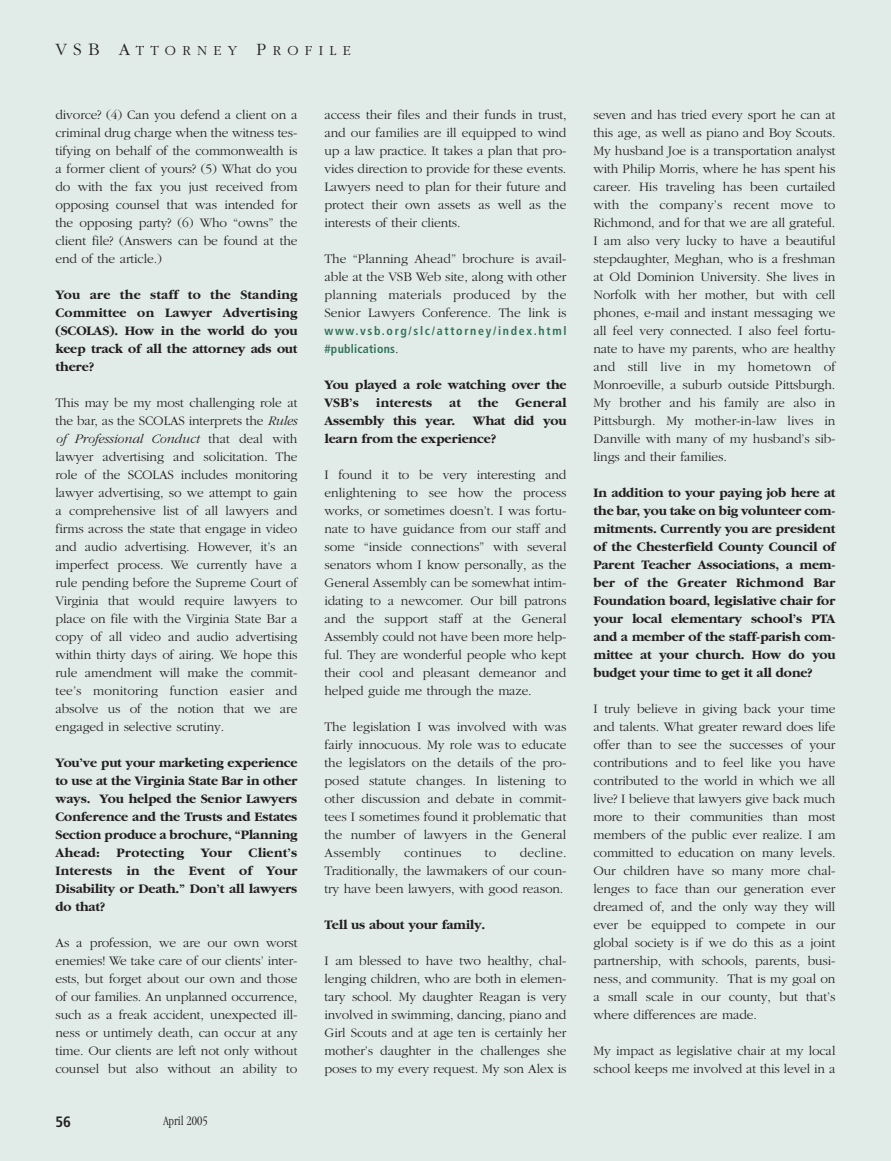
<style>
.page{position:relative;width:891px;height:1161px;background:#e1ece8}
.page>*{position:absolute;margin:0;border:0;box-sizing:border-box;transform-origin:0 0}
.t1{font:700 condensed 15px "Frutiger";color:#231f20}
.t2{font:300 14.4px "Garamond";letter-spacing:.435em;color:#231f20}
.t3{font:300 13.5px/18px "Garamond";letter-spacing:-.01em;color:#231f20;text-align:justify}
.t4{font:700 13.5px/18px "Garamond";letter-spacing:-.01em;color:#231f20;text-align:justify}
.t5{font:300 condensed 13.5px "Garamond";color:#231f20}
.t6{font:300 13.5px "Garamond";letter-spacing:.015em;color:#231f20}
.t7{font:700 condensed 12px/18px "Frutiger";letter-spacing:.14em;color:#327159}
.s1{font-size:18px}
.s2{font-style:italic}
.s3{font-family:"Garamond";font-weight:300;font-stretch:normal;font-size:13.5px;color:#231f20}
</style>
<div class="page">
<p class="t2" style="left:55px;top:45px;width:297px"><span class="s1">VSB A</span>TTORNEY <span class="s1">P</span>ROFILE</p>
<p class="t3" style="left:55px;top:107px;width:244px">divorce? (4) Can you defend a client on a criminal drug charge when the witness tes&shy;tifying on behalf of the commonwealth is a former client of yours? (5) What do you do with the fax you just received from opposing counsel that was intended for the opposing party? (6) Who “owns” the client file? (Answers can be found at the end of the article.)</p>
<p class="t4" style="left:55px;top:287px;width:244px">You are the staff to the Standing Committee on Lawyer Advertising (SCOLAS). How in the world do you keep track of all the attorney ads out there?</p>
<p class="t3" style="left:55px;top:395px;width:244px">This may be my most challenging role at the bar, as the SCOLAS interprets the <span class="s2">Rules of Professional Conduct</span> that deal with lawyer advertising and solicitation. The role of the SCOLAS includes monitoring lawyer advertising, so we attempt to gain a comprehensive list of all lawyers and firms across the state that engage in video and audio advertising. However, it’s an imperfect process. We currently have a rule pending before the Supreme Court of Virginia that would require lawyers to place on file with the Virginia State Bar a copy of all video and audio advertising within thirty days of airing. We hope this rule amendment will make the commit&shy;tee’s monitoring function easier and absolve us of the notion that we are engaged in selective scrutiny.</p>
<p class="t4" style="left:55px;top:755px;width:243px">You’ve put your marketing experience to use at the Virginia State Bar in other ways. You helped the Senior Lawyers Conference and the Trusts and Estates Section produce a brochure, “Planning Ahead: Protecting Your Client’s Interests in the Event of Your Disability or Death.” Don’t all lawyers do that?</p>
<p class="t3" style="left:55px;top:935px;width:244px">As a profession, we are our own worst enemies! We take care of our clients’ inter&shy;ests, but forget about our own and those of our families. An unplanned occurrence, such as a freak accident, unexpected ill&shy;ness or untimely death, can occur at any time. Our clients are left not only without counsel but also without an ability to</p>
<p class="t1" style="left:55px;top:1115px;width:17px">56</p>
<p class="t5" style="left:163px;top:1116px;width:46px">April 2005</p>
<p class="t3" style="left:325px;top:107px;width:244px">access their files and their funds in trust, and our families are ill equipped to wind up a law practice. It takes a plan that pro&shy;vides direction to provide for these events.<br>Lawyers need to plan for their future and protect their own assets as well as the interests of their clients.</p>
<p class="t3" style="left:325px;top:251px;width:244px">The “Planning Ahead” brochure is avail&shy;able at the VSB Web site, along with other planning materials produced by the Senior Lawyers Conference. The link is</p>
<p class="t7" style="left:324px;top:323px;width:243px">www.vsb.org/slc/attorney/index.html #publications<span class="s3">.</span></p>
<p class="t4" style="left:325px;top:377px;width:243px">You played a role watching over the VSB’s interests at the General Assembly this year.</p>
<p class="t4" style="left:325px;top:413px;width:244px;text-indent:148px">What did you learn from the experience?</p>
<p class="t3" style="left:325px;top:467px;width:244px">I found it to be very interesting and enlightening to see how the process works, or sometimes doesn’t. I was fortu&shy;nate to have guidance from our staff and some “inside connections” with several senators whom I know personally, as the General Assembly can be somewhat intim&shy;idating to a newcomer. Our bill patrons and the support staff at the General Assembly could not have been more help&shy;ful. They are wonderful people who kept their cool and pleasant demeanor and helped guide me through the maze.</p>
<p class="t3" style="left:325px;top:719px;width:243px">The legislation I was involved with was fairly innocuous. My role was to educate the legislators on the details of the pro&shy;posed statute changes. In listening to other discussion and debate in commit&shy;tees I sometimes found it problematic that the number of lawyers in the General Assembly</p>
<p class="t3" style="left:325px;top:845px;width:244px;text-indent:195px">decline.<br>Traditionally, the lawmakers of our coun&shy;try have been lawyers, with good reason.</p>
<p class="t4" style="left:325px;top:917px;width:162px">Tell us about your family.</p>
<p class="t3" style="left:325px;top:953px;width:244px">I am blessed to have two healthy, chal&shy;lenging children, who are both in elemen&shy;tary school. My daughter Reagan is very involved in swimming, dancing, piano and Girl Scouts and at age ten is certainly her mother’s daughter in the challenges she poses to my every request. My son Alex is</p>
<p class="t6" style="left:404px;top:847px;width:59px">continues</p>
<p class="t3" style="left:485px;top:845px;width:13px">to</p>
<p class="t3" style="left:594px;top:107px;width:244px">seven and has tried every sport he can at this age, as well as piano and Boy Scouts.<br>My husband Joe is a transportation analyst with Philip Morris, where he has spent his career. His traveling has been curtailed with the company’s recent move to Richmond, and for that we are all grateful.<br>I am also very lucky to have a beautiful stepdaughter, Meghan, who is a freshman at Old Dominion University. She lives in Norfolk with her mother, but with cell phones, e-mail and instant messaging we all feel very connected. I also feel fortu&shy;nate to have my parents, who are healthy and still live in my hometown of Monroeville, a suburb outside Pittsburgh.<br>My brother and his family are also in Pittsburgh. My mother-in-law lives in Danville with many of my husband’s sib&shy;lings and their families.</p>
<p class="t4" style="left:594px;top:485px;width:244px">In addition to your paying job here at the bar, you take on big volunteer com&shy;mitments. Currently you are president of the Chesterfield County Council of Parent Teacher Associations, a mem&shy;ber of the Greater Richmond Bar Foundation board, legislative chair for your local elementary school’s PTA and a member of the staff-parish com&shy;mittee at your church. How do you budget your time to get it all done?</p>
<p class="t3" style="left:594px;top:701px;width:244px">I truly believe in giving back your time and talents. What greater reward does life offer than to see the successes of your contributions and to feel like you have contributed to the world in which we all live? I believe that lawyers give back much more to their communities than most members of the public ever realize. I am committed to education on many levels.<br>Our children have so many more chal&shy;lenges to face than our generation ever dreamed of, and the only way they will ever be equipped to compete in our global society is if we do this as a joint partnership, with schools, parents, busi&shy;ness, and community. That is my goal on a small scale in our county, but that’s where differences are made.</p>
<p class="t3" style="left:594px;top:1042px;width:244px">My impact as legislative chair at my local school keeps me involved at this level in a</p>
</div>
